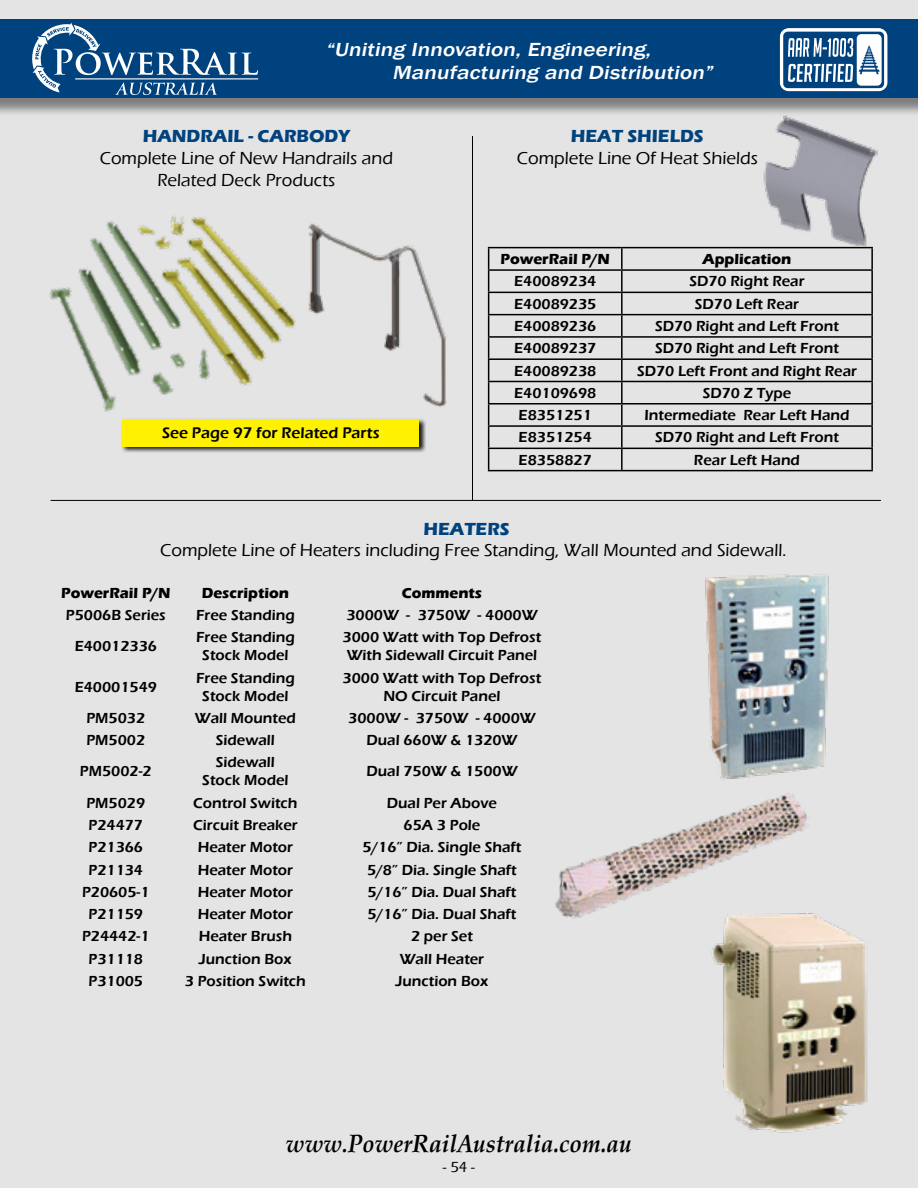
<style>
.page{position:relative;width:918px;height:1188px;background:#e4e4e5}
.page>*{position:absolute;margin:0;border:0;box-sizing:border-box;transform-origin:0 0}
.t1{font:italic 700 25.05px "HI Piilani";color:#000101;scale:.93 1}
.t2{font:italic 500 19.5px/23.4px "Franklin Gothic";color:#fff;scale:1.2 1}
.t3{font:500 18px/21.6px "Eras ITC";color:#000;text-align:center}
.t4{font:700 18px "Eras ITC";color:#00427e}
.t5{font:600 15.9px "Eras ITC";color:#000}
.t6{font:600 15px/18px "Eras ITC";color:#000;text-align:center}
.t7{font:700 15px "Eras ITC";color:#000}
.t8{font:500 15px "Eras ITC";color:#000}
.s1{font-size:24.6px}
.s2{font-size:22.35px}
.s3{font-size:25.2px}
.s4{font-size:24.75px}
</style>
<div class="page">
<div style="left:0;top:22px;width:918px;height:94px;background:#000;opacity:.45"></div>
<div style="left:0;top:19px;width:918px;height:79px;background:#00427e"></div>
<svg style="left:780px;top:28px;width:108px;height:63px"></svg>
<svg style="left:32px;top:22px;width:226px;height:73px"></svg>
<hr style="left:75px;top:78px;width:183px;height:1px;background:#fff">
<img style="left:711px;top:913px;width:157px;height:220px">
<img style="left:705px;top:574px;width:124px;height:198px">
<img style="left:49px;top:216px;width:242px;height:196px">
<img style="left:555px;top:772px;width:257px;height:169px">
<img style="left:291px;top:223px;width:156px;height:184px">
<hr style="left:488px;top:247px;width:134px;height:1px;background:#000">
<hr style="left:622px;top:247px;width:251px;height:1px;background:#000">
<hr style="left:621px;top:248px;width:2px;height:21px;background:#000">
<hr style="left:871px;top:248px;width:2px;height:21px;background:#000">
<hr style="left:488px;top:269px;width:134px;height:2px;background:#000">
<hr style="left:622px;top:269px;width:251px;height:2px;background:#000">
<hr style="left:621px;top:271px;width:2px;height:21px;background:#000">
<hr style="left:871px;top:271px;width:2px;height:21px;background:#000">
<hr style="left:488px;top:292px;width:134px;height:1px;background:#000">
<hr style="left:622px;top:292px;width:251px;height:1px;background:#000">
<hr style="left:621px;top:293px;width:2px;height:21px;background:#000">
<hr style="left:871px;top:293px;width:2px;height:21px;background:#000">
<hr style="left:488px;top:314px;width:134px;height:1px;background:#000">
<hr style="left:622px;top:314px;width:251px;height:1px;background:#000">
<hr style="left:621px;top:315px;width:2px;height:21px;background:#000">
<hr style="left:871px;top:315px;width:2px;height:21px;background:#000">
<hr style="left:488px;top:336px;width:134px;height:2px;background:#000">
<hr style="left:622px;top:336px;width:251px;height:2px;background:#000">
<hr style="left:621px;top:338px;width:2px;height:20px;background:#000">
<hr style="left:871px;top:338px;width:2px;height:20px;background:#000">
<hr style="left:488px;top:358px;width:134px;height:2px;background:#000">
<hr style="left:622px;top:358px;width:251px;height:2px;background:#000">
<hr style="left:621px;top:360px;width:2px;height:21px;background:#000">
<hr style="left:871px;top:360px;width:2px;height:21px;background:#000">
<hr style="left:488px;top:381px;width:134px;height:1px;background:#000">
<hr style="left:622px;top:381px;width:251px;height:1px;background:#000">
<hr style="left:621px;top:382px;width:2px;height:21px;background:#000">
<hr style="left:871px;top:382px;width:2px;height:21px;background:#000">
<hr style="left:488px;top:403px;width:134px;height:2px;background:#000">
<hr style="left:622px;top:403px;width:251px;height:2px;background:#000">
<hr style="left:621px;top:405px;width:2px;height:20px;background:#000">
<hr style="left:871px;top:405px;width:2px;height:20px;background:#000">
<hr style="left:488px;top:425px;width:134px;height:2px;background:#000">
<hr style="left:622px;top:425px;width:251px;height:2px;background:#000">
<hr style="left:621px;top:427px;width:2px;height:21px;background:#000">
<hr style="left:871px;top:427px;width:2px;height:21px;background:#000">
<hr style="left:488px;top:448px;width:134px;height:1px;background:#000">
<svg style="left:488px;top:248px;width:1px;height:222px"></svg>
<hr style="left:622px;top:448px;width:251px;height:1px;background:#000">
<hr style="left:621px;top:449px;width:2px;height:21px;background:#000">
<hr style="left:871px;top:449px;width:2px;height:21px;background:#000">
<hr style="left:488px;top:470px;width:134px;height:1px;background:#000">
<hr style="left:622px;top:470px;width:251px;height:1px;background:#000">
<img style="left:762px;top:114px;width:115px;height:133px">
<hr style="left:472px;top:136px;width:1px;height:364px;background:#000">
<div style="left:121px;top:418px;width:305px;height:35px;background:#000;opacity:.9"></div>
<div style="left:122px;top:419px;width:297px;height:27px;background:#fff200"></div>
<hr style="left:51px;top:500px;width:830px;height:1px;background:#000">
<h2 class="t2" style="left:392px;top:38px;width:272px;text-indent:-67px">“Uniting Innovation, Engineering,<br>Manufacturing and Distribution”</h2>
<p class="t4" style="left:143px;top:126px;width:208px">HANDRAIL - CARBODY</p>
<p class="t3" style="left:100px;top:148px;width:295px">Complete Line of New Handrails and<br>Related Deck Products</p>
<p class="t5" style="left:162px;top:424px;width:219px">See Page 97 for Related Parts</p>
<p class="t4" style="left:571px;top:126px;width:134px">HEAT SHIELDS</p>
<p class="t3" style="left:517px;top:148px;width:243px">Complete Line Of Heat Shields</p>
<p class="t7" style="left:501px;top:250px;width:111px">PowerRail P/N</p>
<p class="t7" style="left:703px;top:250px;width:90px">Application</p>
<p class="t6" style="left:514px;top:272px;width:84px">E40089234</p>
<p class="t6" style="left:689px;top:272px;width:117px">SD70 Right Rear</p>
<p class="t6" style="left:514px;top:295px;width:84px">E40089235</p>
<p class="t6" style="left:695px;top:295px;width:106px">SD70 Left Rear</p>
<p class="t6" style="left:514px;top:317px;width:84px">E40089236</p>
<p class="t6" style="left:655px;top:317px;width:186px">SD70 Right and Left Front</p>
<p class="t6" style="left:514px;top:339px;width:84px">E40089237</p>
<p class="t6" style="left:655px;top:339px;width:186px">SD70 Right and Left Front</p>
<p class="t6" style="left:514px;top:362px;width:84px">E40089238</p>
<p class="t6" style="left:637px;top:362px;width:221px">SD70 Left Front and Right Rear</p>
<p class="t6" style="left:514px;top:384px;width:84px">E40109698</p>
<p class="t6" style="left:703px;top:384px;width:90px">SD70 Z Type</p>
<p class="t6" style="left:519px;top:406px;width:75px">E8351251</p>
<p class="t6" style="left:644px;top:406px;width:207px">Intermediate Rear Left Hand</p>
<p class="t6" style="left:519px;top:429px;width:75px">E8351254</p>
<p class="t6" style="left:655px;top:429px;width:186px">SD70 Right and Left Front</p>
<p class="t6" style="left:519px;top:451px;width:75px">E8358827</p>
<p class="t6" style="left:694px;top:451px;width:108px">Rear Left Hand</p>
<p class="t4" style="left:424px;top:518px;width:88px">HEATERS</p>
<p class="t3" style="left:160px;top:540px;width:628px">Complete Line of Heaters including Free Standing, Wall Mounted and Sidewall.</p>
<p class="t7" style="left:61px;top:584px;width:111px">PowerRail P/N</p>
<p class="t7" style="left:202px;top:584px;width:89px">Description</p>
<p class="t7" style="left:402px;top:584px;width:82px">Comments</p>
<p class="t6" style="left:66px;top:606px;width:101px">P5006B Series</p>
<p class="t6" style="left:196px;top:606px;width:100px">Free Standing</p>
<p class="t6" style="left:346px;top:606px;width:193px">3000W - 3750W - 4000W</p>
<p class="t6" style="left:75px;top:637px;width:84px">E40012336</p>
<p class="t6" style="left:196px;top:628px;width:100px">Free Standing<br>Stock Model</p>
<p class="t6" style="left:343px;top:628px;width:200px;text-align:left">3000 Watt with Top Defrost<br>With Sidewall Circuit Panel</p>
<p class="t6" style="left:75px;top:678px;width:84px">E40001549</p>
<p class="t6" style="left:196px;top:669px;width:100px">Free Standing<br>Stock Model</p>
<p class="t6" style="left:343px;top:669px;width:200px">3000 Watt with Top Defrost<br>NO Circuit Panel</p>
<p class="t6" style="left:86px;top:709px;width:60px">PM5032</p>
<p class="t6" style="left:195px;top:709px;width:102px">Wall Mounted</p>
<p class="t6" style="left:348px;top:709px;width:189px">3000W - 3750W - 4000W</p>
<p class="t6" style="left:86px;top:731px;width:60px">PM5002</p>
<p class="t6" style="left:216px;top:731px;width:60px">Sidewall</p>
<p class="t6" style="left:366px;top:731px;width:152px">Dual 660W &amp; 1320W</p>
<p class="t6" style="left:80px;top:763px;width:73px">PM5002-2</p>
<p class="t6" style="left:202px;top:754px;width:88px">Sidewall<br>Stock Model</p>
<p class="t6" style="left:366px;top:763px;width:152px">Dual 750W &amp; 1500W</p>
<p class="t6" style="left:86px;top:794px;width:60px">PM5029</p>
<p class="t6" style="left:193px;top:794px;width:106px">Control Switch</p>
<p class="t6" style="left:387px;top:794px;width:112px">Dual Per Above</p>
<p class="t6" style="left:89px;top:816px;width:56px">P24477</p>
<p class="t6" style="left:193px;top:816px;width:106px">Circuit Breaker</p>
<p class="t6" style="left:404px;top:816px;width:78px">65A 3 Pole</p>
<p class="t6" style="left:89px;top:838px;width:56px">P21366</p>
<p class="t6" style="left:198px;top:838px;width:97px">Heater Motor</p>
<p class="t6" style="left:363px;top:838px;width:160px">5/16” Dia. Single Shaft</p>
<p class="t6" style="left:89px;top:861px;width:56px">P21134</p>
<p class="t6" style="left:198px;top:861px;width:97px">Heater Motor</p>
<p class="t6" style="left:367px;top:861px;width:151px">5/8” Dia. Single Shaft</p>
<p class="t6" style="left:82px;top:883px;width:69px">P20605-1</p>
<p class="t6" style="left:198px;top:883px;width:97px">Heater Motor</p>
<p class="t6" style="left:368px;top:883px;width:150px">5/16” Dia. Dual Shaft</p>
<p class="t6" style="left:89px;top:905px;width:56px">P21159</p>
<p class="t6" style="left:198px;top:905px;width:97px">Heater Motor</p>
<p class="t6" style="left:368px;top:905px;width:150px">5/16” Dia. Dual Shaft</p>
<p class="t6" style="left:82px;top:928px;width:69px">P24442-1</p>
<p class="t6" style="left:199px;top:928px;width:95px">Heater Brush</p>
<p class="t6" style="left:411px;top:928px;width:63px">2 per Set</p>
<p class="t6" style="left:89px;top:950px;width:56px">P31118</p>
<p class="t6" style="left:199px;top:950px;width:94px">Junction Box</p>
<p class="t6" style="left:400px;top:950px;width:86px">Wall Heater</p>
<p class="t6" style="left:89px;top:972px;width:56px">P31005</p>
<p class="t6" style="left:185px;top:972px;width:123px">3 Position Switch</p>
<p class="t6" style="left:396px;top:972px;width:94px">Junction Box</p>
<h1 class="t1" style="left:286px;top:1129px;width:373px"><span class="s1">www</span><span class="s2">.</span><span class="s3">P</span><span class="s4">ower</span>RailAustralia.com.au</h1>
<p class="t8" style="left:443px;top:1159px;width:34px">- 54 -</p>
</div>
